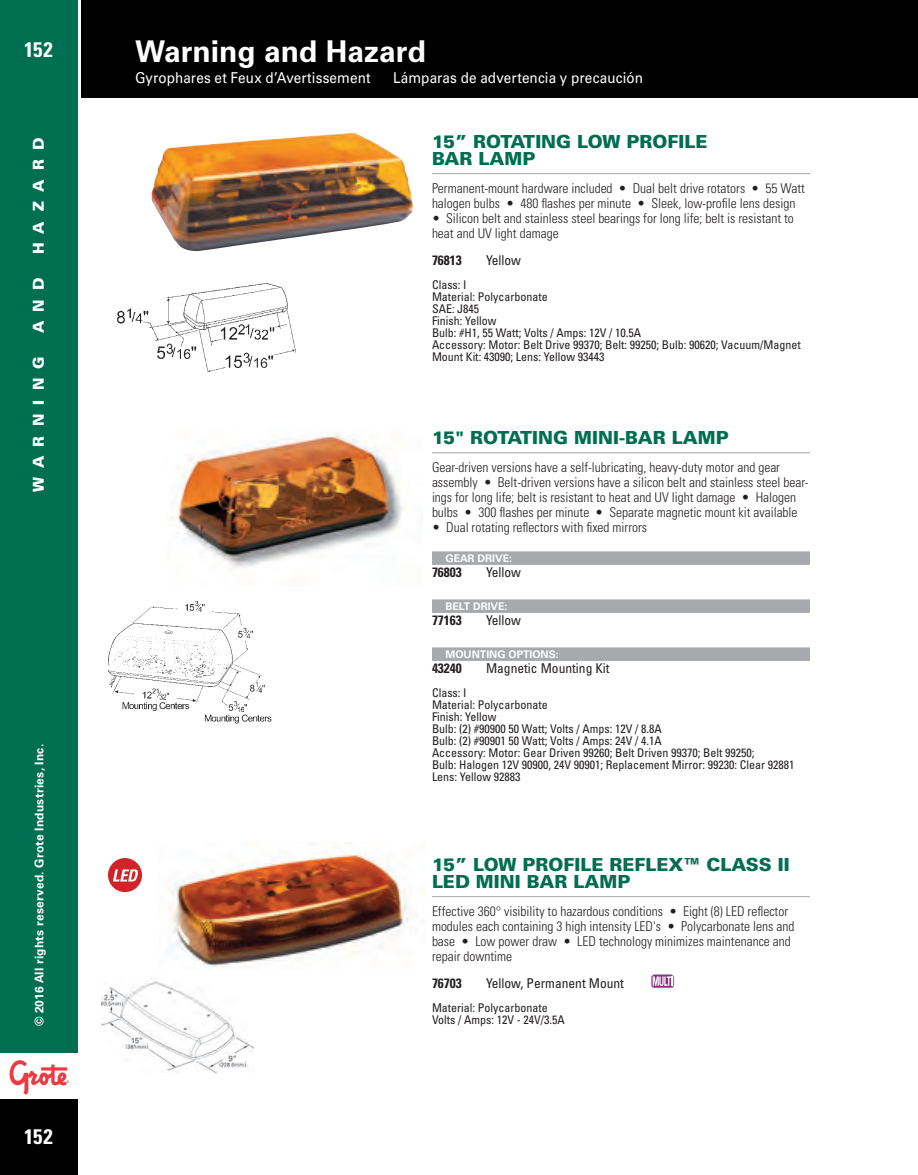
<style>
.page{position:relative;width:918px;height:1175px;background:#fff}
.page>*{position:absolute;margin:0;border:0;box-sizing:border-box;transform-origin:0 0}
.t1{font:700 30px "Univers LT Std";color:#fff}
.t2{font:700 condensed 21px "Univers LT Std";letter-spacing:.01em;color:#fff}
.t3{font:900 18px/16.5px "Univers LT Std";color:#006e51}
.t4{font:15px "Univers LT Std";letter-spacing:.01em;color:#fff;scale:.9 1}
.t5{font:900 15px "Univers LT Std";letter-spacing:.615em;color:#fff}
.t6{font:300 condensed 13.5px/15px "Univers LT Std";color:#231f20}
.t7{font:condensed 13.5px "Univers LT Std";color:#231f20}
.t8{font:700 condensed 13.5px "Univers LT Std";color:#231f20}
.t9{font:condensed 12px/12px "Univers LT Std";color:#231f20}
.t10{font:700 12px "Univers LT Std";letter-spacing:.02em;color:#fff}
.t11{font:700 10.5px "Univers LT Std";color:#fff}
</style>
<div class="page">
<div style="left:0;top:0;width:78px;height:1174px;background:#006e51"></div>
<div style="left:81px;top:0;width:837px;height:98px;background:#000001"></div>
<div style="left:0;top:1098px;width:78px;height:76px;background:#000001"></div>
<div style="left:0;top:1053px;width:81px;height:45px;background:#fff"></div>
<svg style="left:10px;top:1060px;width:59px;height:34px"></svg>
<hr style="left:432px;top:173px;width:378px;height:1px;background:#a8a9ad">
<hr style="left:432px;top:452px;width:378px;height:1px;background:#a8a9ad">
<div style="left:432px;top:551px;width:378px;height:14px;background:#a8a9ad"></div>
<div style="left:432px;top:599px;width:378px;height:14px;background:#a8a9ad"></div>
<div style="left:432px;top:647px;width:378px;height:14px;background:#a8a9ad"></div>
<hr style="left:432px;top:896px;width:378px;height:1px;background:#a8a9ad">
<svg style="left:651px;top:974px;width:23px;height:14px"></svg>
<img style="left:151px;top:133px;width:262px;height:119px">
<img style="left:117px;top:283px;width:179px;height:89px">
<img style="left:171px;top:432px;width:231px;height:136px">
<img style="left:108px;top:601px;width:164px;height:122px">
<img style="left:169px;top:843px;width:243px;height:124px">
<img style="left:102px;top:981px;width:151px;height:91px">
<div style="left:108px;top:858px;width:34px;height:34px;background:#d1232a;border-radius:50%"></div>
<svg style="left:113px;top:869px;width:25px;height:12px"></svg>
<h2 class="t2" style="left:24px;top:36px;width:30px">152</h2>
<h1 class="t1" style="left:135px;top:34px;width:293px">Warning and Hazard</h1>
<p class="t4" style="left:135px;top:69px;width:263px">Gyrophares et Feux d’Avertissement</p>
<p class="t4" style="left:393px;top:69px;width:279px">Lámparas de advertencia y precaución</p>
<p class="t5" style="left:29px;top:254px;width:118px;rotate:-90deg">HAZARD</p>
<p class="t5" style="left:29px;top:333px;width:57px;rotate:-90deg">AND</p>
<p class="t5" style="left:29px;top:492px;width:137px;rotate:-90deg">WARNING</p>
<p class="t10" style="left:32px;top:1026px;width:284px;rotate:-90deg">© 2016 All rights reserved. Grote Industries, Inc.</p>
<h2 class="t2" style="left:24px;top:1123px;width:30px">152</h2>
<h3 class="t3" style="left:432px;top:133px;width:277px">15” ROTATING LOW PROFILE<br>BAR LAMP</h3>
<p class="t6" style="left:432px;top:181px;width:374px">Permanent-mount hardware included • Dual belt drive rotators • 55 Watt halogen bulbs • 480 flashes per minute • Sleek, low-profile lens design</p>
<p class="t6" style="left:432px;top:211px;width:363px">• Silicon belt and stainless steel bearings for long life; belt is resistant to heat and UV light damage</p>
<p class="t8" style="left:432px;top:252px;width:31px">76813</p>
<p class="t7" style="left:486px;top:252px;width:37px">Yellow</p>
<p class="t9" style="left:432px;top:279px;width:370px">Class: I<br>Material: Polycarbonate<br>SAE: J845<br>Finish: Yellow<br>Bulb: #H1, 55 Watt; Volts / Amps: 12V / 10.5A<br>Accessory: Motor: Belt Drive 99370; Belt: 99250; Bulb: 90620; Vacuum/Magnet<br>Mount Kit: 43090; Lens: Yellow 93443</p>
<h3 class="t3" style="left:432px;top:429px;width:298px">15" ROTATING MINI-BAR LAMP</h3>
<p class="t6" style="left:432px;top:460px;width:378px">Gear-driven versions have a self-lubricating, heavy-duty motor and gear assembly • Belt-driven versions have a silicon belt and stainless steel bear&shy;ings for long life; belt is resistant to heat and UV light damage • Halogen bulbs • 300 flashes per minute • Separate magnetic mount kit available</p>
<p class="t6" style="left:432px;top:520px;width:217px">• Dual rotating reflectors with fixed mirrors</p>
<p class="t11" style="left:446px;top:552px;width:68px">GEAR DRIVE:</p>
<p class="t8" style="left:432px;top:564px;width:31px">76803</p>
<p class="t7" style="left:486px;top:564px;width:37px">Yellow</p>
<p class="t11" style="left:446px;top:600px;width:64px">BELT DRIVE:</p>
<p class="t8" style="left:432px;top:612px;width:31px">77163</p>
<p class="t7" style="left:486px;top:612px;width:37px">Yellow</p>
<p class="t11" style="left:446px;top:648px;width:115px">MOUNTING OPTIONS:</p>
<p class="t8" style="left:432px;top:660px;width:31px">43240</p>
<p class="t7" style="left:486px;top:660px;width:125px">Magnetic Mounting Kit</p>
<p class="t9" style="left:432px;top:687px;width:364px">Class: I<br>Material: Polycarbonate<br>Finish: Yellow<br>Bulb: (2) #90900 50 Watt; Volts / Amps: 12V / 8.8A<br>Bulb: (2) #90901 50 Watt; Volts / Amps: 24V / 4.1A<br>Accessory: Motor: Gear Driven 99260; Belt Driven 99370; Belt 99250;<br>Bulb: Halogen 12V 90900, 24V 90901; Replacement Mirror: 99230: Clear 92881<br>Lens: Yellow 92883</p>
<h3 class="t3" style="left:432px;top:856px;width:359px">15” LOW PROFILE REFLEX™ CLASS II<br>LED MINI BAR LAMP</h3>
<p class="t6" style="left:432px;top:903px;width:364px">Effective 360° visibility to hazardous conditions • Eight (8) LED reflector modules each containing 3 high intensity LED's • Polycarbonate lens and base • Low power draw • LED technology minimizes maintenance and repair downtime</p>
<p class="t8" style="left:432px;top:975px;width:31px">76703</p>
<p class="t7" style="left:486px;top:974px;width:140px">Yellow, Permanent Mount</p>
<p class="t9" style="left:432px;top:1001px;width:134px">Material: Polycarbonate<br>Volts / Amps: 12V - 24V/3.5A</p>
</div>
